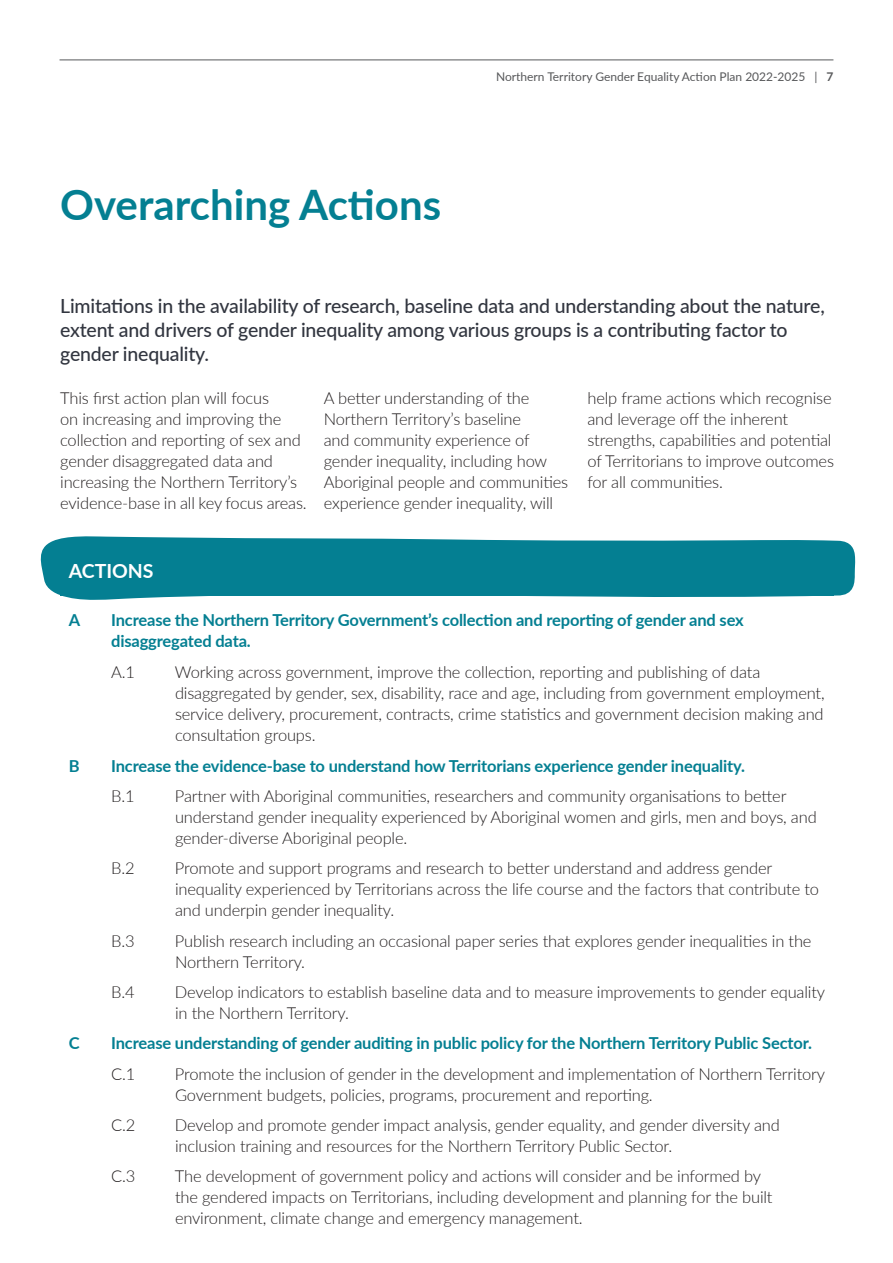
<style>
.page{position:relative;width:893px;height:1263px;background:#fff}
.page>*{position:absolute;margin:0;border:0;box-sizing:border-box;transform-origin:0 0}
.t1{font:700 42px "Lato";color:#047f92}
.t2{font:500 19.5px/24px "Lato";letter-spacing:-.01em;color:#323640}
.t3{font:700 19.5px "Lato";color:#fff}
.Body_Copy{font:300 16.5px/21px "Lato";letter-spacing:-.01em;color:#231f20}
._4__Tabler_Header_1{font:700 16.5px/21px "Lato";letter-spacing:-.01em;color:#047f92}
._5__Table_Body{font:300 16.5px/21px "Lato";letter-spacing:-.01em;color:#231f20}
.t4{font:12px "Lato";color:#57585a}
.s1{font-weight:700}
</style>
<div class="page">
<hr style="left:60px;top:60px;width:773px;height:1px;background:#57585a">
<svg style="left:40px;top:536px;width:816px;height:64px"></svg>
<div style="left:60px;top:544px;width:773px;height:51px;background:#047f92"></div>
<p class="t1" style="left:60px;top:174px;width:382px">Overarching Actions</p>
<p class="t4" style="left:496px;top:68px;width:339px">Northern Territory Gender Equality Action Plan 2022-2025 | <span class="s1">7</span></p>
<p class="t2" style="left:60px;top:293px;width:766px">Limitations in the availability of research, baseline data and understanding about the nature, extent and drivers of gender inequality among various groups is a contributing factor to gender inequality.</p>
<p class="Body_Copy" style="left:60px;top:387px;width:248px">This first action plan will focus<br>on increasing and improving the collection and reporting of sex and gender disaggregated data and increasing the Northern Territory’s evidence-base in all key focus areas.</p>
<p class="Body_Copy" style="left:324px;top:387px;width:246px">A better understanding of the<br>Northern Territory’s baseline<br>and community experience of gender inequality, including how<br>Aboriginal people and communities experience gender inequality, will</p>
<p class="Body_Copy" style="left:587px;top:387px;width:248px">help frame actions which recognise and leverage off the inherent strengths, capabilities and potential of Territorians to improve outcomes for all communities.</p>
<p class="t3" style="left:69px;top:556px;width:86px">ACTIONS</p>
<p class="_4__Tabler_Header_1" style="left:69px;top:608px;width:13px">A</p>
<p class="_4__Tabler_Header_1" style="left:111px;top:608px;width:634px">Increase the Northern Territory Government’s collection and reporting of gender and sex disaggregated data.</p>
<p class="Body_Copy" style="left:111px;top:661px;width:25px">A.1</p>
<p class="Body_Copy" style="left:175px;top:661px;width:651px">Working across government, improve the collection, reporting and publishing of data disaggregated by gender, sex, disability, race and age, including from government employment, service delivery, procurement, contracts, crime statistics and government decision making and consultation groups.</p>
<p class="_4__Tabler_Header_1" style="left:69px;top:754px;width:12px">B</p>
<p class="_4__Tabler_Header_1" style="left:111px;top:754px;width:635px">Increase the evidence-base to understand how Territorians experience gender inequality.</p>
<p class="Body_Copy" style="left:111px;top:785px;width:25px">B.1</p>
<p class="Body_Copy" style="left:175px;top:785px;width:643px">Partner with Aboriginal communities, researchers and community organisations to better understand gender inequality experienced by Aboriginal women and girls, men and boys, and gender-diverse Aboriginal people.</p>
<p class="Body_Copy" style="left:111px;top:857px;width:25px">B.2</p>
<p class="Body_Copy" style="left:175px;top:857px;width:646px">Promote and support programs and research to better understand and address gender inequality experienced by Territorians across the life course and the factors that contribute to and underpin gender inequality.</p>
<p class="Body_Copy" style="left:111px;top:930px;width:25px">B.3</p>
<p class="Body_Copy" style="left:175px;top:930px;width:638px">Publish research including an occasional paper series that explores gender inequalities in the<br>Northern Territory.</p>
<p class="Body_Copy" style="left:111px;top:981px;width:25px">B.4</p>
<p class="Body_Copy" style="left:175px;top:981px;width:652px">Develop indicators to establish baseline data and to measure improvements to gender equality in the Northern Territory.</p>
<p class="_4__Tabler_Header_1" style="left:69px;top:1032px;width:12px">C</p>
<p class="_4__Tabler_Header_1" style="left:111px;top:1032px;width:702px">Increase understanding of gender auditing in public policy for the Northern Territory Public Sector.</p>
<p class="_5__Table_Body" style="left:111px;top:1062px;width:26px">C.1</p>
<p class="_5__Table_Body" style="left:175px;top:1062px;width:652px">Promote the inclusion of gender in the development and implementation of Northern Territory<br>Government budgets, policies, programs, procurement and reporting.</p>
<p class="Body_Copy" style="left:111px;top:1114px;width:26px">C.2</p>
<p class="Body_Copy" style="left:175px;top:1114px;width:606px">Develop and promote gender impact analysis, gender equality, and gender diversity and inclusion training and resources for the Northern Territory Public Sector.</p>
<p class="Body_Copy" style="left:111px;top:1165px;width:26px">C.3</p>
<p class="Body_Copy" style="left:175px;top:1165px;width:599px">The development of government policy and actions will consider and be informed by the gendered impacts on Territorians, including development and planning for the built environment, climate change and emergency management.</p>
</div>
